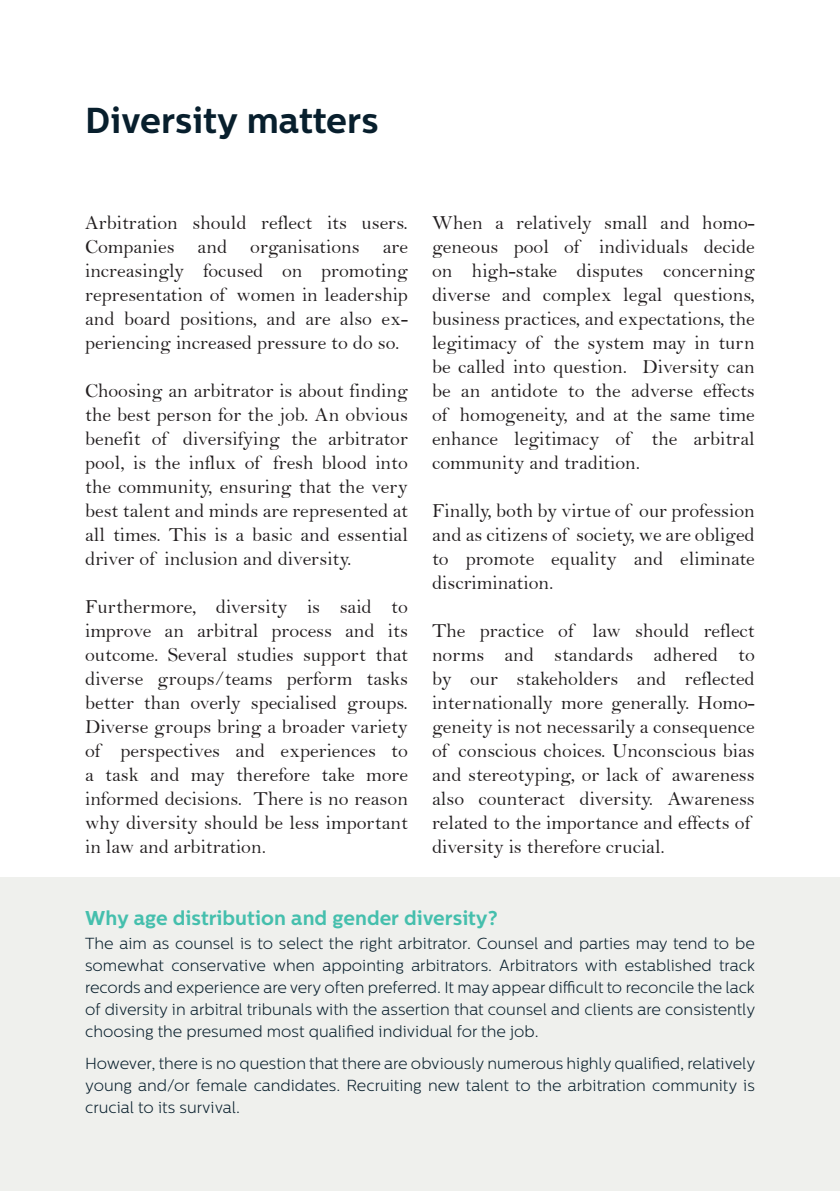
<style>
.page{position:relative;width:840px;height:1191px;background:#fff}
.page>*{position:absolute;margin:0;border:0;box-sizing:border-box;transform-origin:0 0}
.Heading_1{font:700 36px "Centrale Sans";color:#081f2d}
.t1{font:20px/24px "Bell";color:#231f20;text-align:justify}
.Heading_2{font:700 20px "Centrale Sans";color:#45bfad}
.Tekst_i_boks{font:300 16px/22px "Centrale Sans";color:#081f2d;text-align:justify}
</style>
<div class="page">
<div style="left:0;top:877px;width:839px;height:314px;background:#eff0ed"></div>
<p class="Heading_1" style="left:85px;top:99px;width:295px">Diversity matters</p>
<p class="t1" style="left:85px;top:211px;width:324px">Arbitration should reflect its users.<br>Companies and organisations are increasingly focused on promoting representation of women in leadership and board positions, and are also ex&shy;periencing increased pressure to do so.</p>
<p class="t1" style="left:85px;top:379px;width:324px">Choosing an arbitrator is about finding the best person for the job. An obvious benefit of diversifying the arbitrator pool, is the influx of fresh blood into the community, ensuring that the very best talent and minds are represented at all times. This is a basic and essential driver of inclusion and diversity.</p>
<p class="t1" style="left:85px;top:595px;width:324px">Furthermore, diversity is said to improve an arbitral process and its outcome. Several studies support that diverse groups/teams perform tasks better than overly specialised groups.<br>Diverse groups bring a broader variety of perspectives and experiences to a task and may therefore take more informed decisions. There is no reason why diversity should be less important in law and arbitration.</p>
<p class="t1" style="left:432px;top:211px;width:324px">When a relatively small and homo&shy;geneous pool of individuals decide on high-stake disputes concerning diverse and complex legal questions, business practices, and expectations, the legitimacy of the system may in turn be called into question. Diversity can be an antidote to the adverse effects of homogeneity, and at the same time enhance legitimacy of the arbitral community and tradition.</p>
<p class="t1" style="left:432px;top:499px;width:324px">Finally, both by virtue of our profession and as citizens of society, we are obliged to promote equality and eliminate discrimination.</p>
<p class="t1" style="left:432px;top:619px;width:324px;text-align:left">The practice of law should reflect norms and standards adhered to by our stakeholders and reflected internationally more generally. Homo&shy;geneity is not necessarily a consequence of conscious choices. Unconscious bias and stereotyping, or lack of awareness also counteract diversity. Awareness related to the importance and effects of diversity is therefore crucial.</p>
<p class="Heading_2" style="left:85px;top:906px;width:414px">Why age distribution and gender diversity?</p>
<p class="Tekst_i_boks" style="left:85px;top:933px;width:671px">The aim as counsel is to select the right arbitrator. Counsel and parties may tend to be somewhat conservative when appointing arbitrators. Arbitrators with established track records and experience are very often preferred. It may appear difficult to reconcile the lack of diversity in arbitral tribunals with the assertion that counsel and clients are consistently choosing the presumed most qualified individual for the job.</p>
<p class="Tekst_i_boks" style="left:85px;top:1053px;width:671px">However, there is no question that there are obviously numerous highly qualified, relatively young and/or female candidates. Recruiting new talent to the arbitration community is crucial to its survival.</p>
</div>
